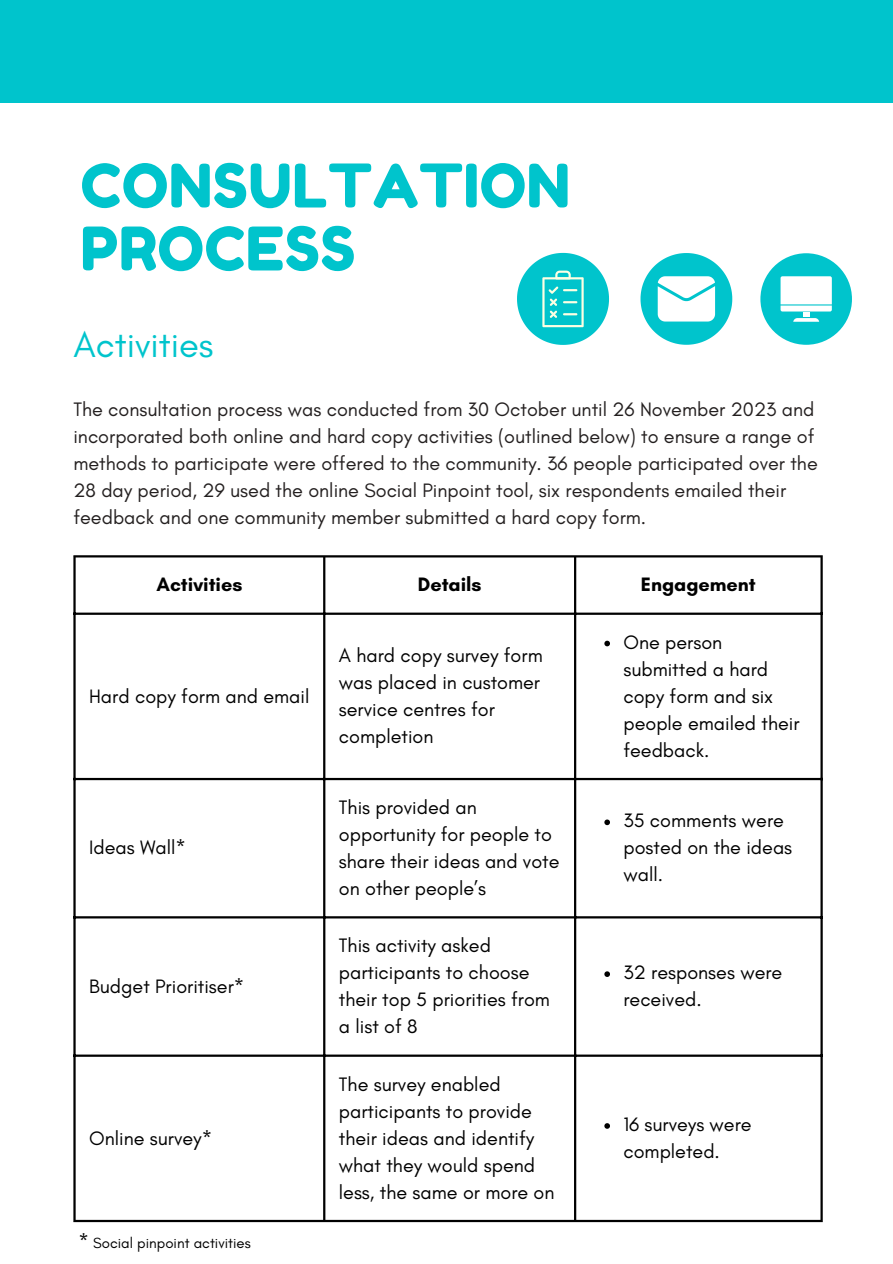
<style>
.page{position:relative;width:893px;height:1264px;background:#fff}
.page>*{position:absolute;margin:0;border:0;box-sizing:border-box;transform-origin:0 0}
.t1{font:60px/63px "Fredoka One";letter-spacing:.01em;color:#00c4cc}
.t2{font:36.3px "Glacial Indifference";color:#00c4cc}
.t3{font:19.8px/27px "Glacial Indifference";color:#000}
.t4{font:19.8px/27px "Glacial Indifference";color:#231f1f}
.t5{font:700 19.8px "Glacial Indifference";color:#000}
.t6{font:15px "Glacial Indifference";color:#000}
.s1{font-size:19.8px}
</style>
<div class="page">
<div style="left:0;top:0;width:892px;height:103px;background:#00c4cc"></div>
<svg style="left:604px;top:640px;width:6px;height:6px"></svg>
<svg style="left:604px;top:819px;width:6px;height:6px"></svg>
<svg style="left:604px;top:971px;width:6px;height:5px"></svg>
<svg style="left:604px;top:1123px;width:6px;height:5px"></svg>
<hr style="left:73px;top:557px;width:3px;height:662px;background:#000">
<hr style="left:323px;top:557px;width:2px;height:662px;background:#000">
<hr style="left:574px;top:557px;width:2px;height:662px;background:#000">
<hr style="left:820px;top:557px;width:2px;height:662px;background:#000">
<hr style="left:73px;top:555px;width:749px;height:2px;background:#000">
<hr style="left:73px;top:612px;width:749px;height:3px;background:#000">
<hr style="left:73px;top:778px;width:749px;height:2px;background:#000">
<hr style="left:73px;top:916px;width:749px;height:2px;background:#000">
<hr style="left:73px;top:1054px;width:749px;height:2px;background:#000">
<hr style="left:73px;top:1219px;width:749px;height:3px;background:#000">
<div style="left:760px;top:253px;width:91px;height:91px;background:#00c4cc;border-radius:50%"></div>
<svg style="left:780px;top:276px;width:51px;height:46px"></svg>
<svg style="left:640px;top:253px;width:92px;height:92px"></svg>
<svg style="left:517px;top:252px;width:92px;height:93px"></svg>
<p class="t1" style="left:80px;top:154px;width:491px">CONSULTATION<br>PROCESS</p>
<p class="t2" style="left:73px;top:322px;width:142px">Activities</p>
<p class="t4" style="left:73px;top:396px;width:745px">The consultation process was conducted from 30 October until 26 November 2023 and incorporated both online and hard copy activities (outlined below) to ensure a range of methods to participate were offered to the community. 36 people participated over the 28 day period, 29 used the online Social Pinpoint tool, six respondents emailed their feedback and one community member submitted a hard copy form.</p>
<p class="t5" style="left:156px;top:572px;width:87px">Activities</p>
<p class="t5" style="left:418px;top:572px;width:65px">Details</p>
<p class="t5" style="left:641px;top:572px;width:116px">Engagement</p>
<p class="t3" style="left:89px;top:682px;width:222px">Hard copy form and email</p>
<p class="t3" style="left:89px;top:834px;width:98px">Ideas Wall*</p>
<p class="t3" style="left:89px;top:972px;width:157px">Budget Prioritiser*</p>
<p class="t3" style="left:89px;top:1124px;width:124px">Online survey*</p>
<p class="t6" style="left:79px;top:1234px;width:174px"><span class="s1">*</span> Social pinpoint activities</p>
<p class="t3" style="left:339px;top:641px;width:205px">A hard copy survey form was placed in customer service centres for completion</p>
<p class="t3" style="left:339px;top:793px;width:222px">This provided an opportunity for people to share their ideas and vote on other people’s</p>
<p class="t3" style="left:339px;top:931px;width:213px">This activity asked participants to choose their top 5 priorities from a list of 8</p>
<p class="t3" style="left:339px;top:1070px;width:217px">The survey enabled participants to provide their ideas and identify what they would spend less, the same or more on</p>
<p class="t3" style="left:623px;top:628px;width:178px">One person submitted a hard copy form and six people emailed their feedback.</p>
<p class="t3" style="left:623px;top:807px;width:170px">35 comments were posted on the ideas wall.</p>
<p class="t3" style="left:623px;top:958px;width:160px">32 responses were received.</p>
<p class="t3" style="left:623px;top:1110px;width:130px">16 surveys were completed.</p>
</div>
